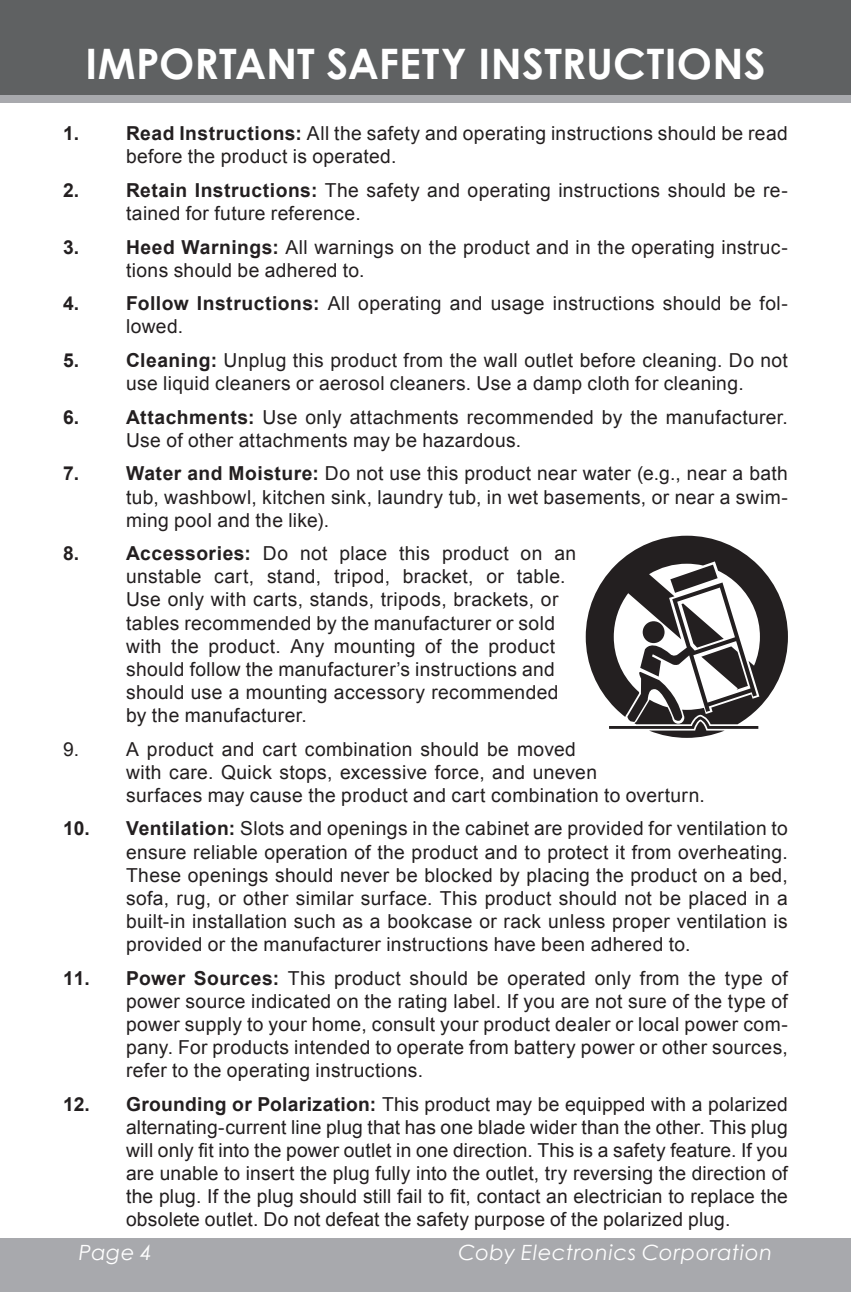
<style>
.page{position:relative;width:851px;height:1292px;background:#fff}
.page>*{position:absolute;margin:0;border:0;box-sizing:border-box;transform-origin:0 0}
.t1{font:700 42px "Century Gothic";letter-spacing:.005em;color:#fff}
.t2{font:italic 21px "Century Gothic";letter-spacing:.03em;color:#fff}
.t3{font:19.25px/23.1px "Arial";letter-spacing:.02em;color:#231f20}
.t4{font:700 19.25px "Arial";color:#231f20}
.s1{font-weight:700}
</style>
<div class="page">
<div style="left:0;top:1237px;width:850px;height:55px;background:#a8a9ad"></div>
<div style="left:0;top:94px;width:850px;height:9px;background:#a8a9ad"></div>
<div style="left:0;top:0;width:850px;height:94px;background:#5f6162"></div>
<hr style="left:850px;top:1237px;width:1px;height:55px;background:#a8a9ad">
<hr style="left:850px;top:0;width:1px;height:94px;background:#5f6162">
<svg style="left:585px;top:536px;width:203px;height:202px"></svg>
<h1 class="t1" style="left:85px;top:32px;width:681px">IMPORTANT SAFETY INSTRUCTIONS</h1>
<p class="t4" style="left:63px;top:121px;width:18px">1.</p>
<p class="t4" style="left:63px;top:177px;width:18px">2.</p>
<p class="t4" style="left:63px;top:234px;width:18px">3.</p>
<p class="t4" style="left:63px;top:291px;width:18px">4.</p>
<p class="t4" style="left:63px;top:347px;width:18px">5.</p>
<p class="t4" style="left:63px;top:404px;width:18px">6.</p>
<p class="t4" style="left:63px;top:461px;width:18px">7.</p>
<p class="t4" style="left:63px;top:541px;width:18px">8.</p>
<p class="t3" style="left:63px;top:737px;width:18px">9.</p>
<p class="t4" style="left:63px;top:816px;width:28px">10.</p>
<p class="t4" style="left:63px;top:965px;width:28px">11.</p>
<p class="t4" style="left:63px;top:1091px;width:28px">12.</p>
<p class="t3" style="left:126px;top:122px;width:663px"><span class="s1">Read Instructions:</span> All the safety and operating instructions should be read before the product is operated.</p>
<p class="t3" style="left:126px;top:179px;width:663px"><span class="s1">Retain Instructions:</span> The safety and operating instructions should be re&shy;tained for future reference.</p>
<p class="t3" style="left:126px;top:235px;width:663px"><span class="s1">Heed Warnings:</span> All warnings on the product and in the operating instruc&shy;tions should be adhered to.</p>
<p class="t3" style="left:126px;top:292px;width:663px"><span class="s1">Follow Instructions:</span> All operating and usage instructions should be fol&shy;lowed.</p>
<p class="t3" style="left:126px;top:349px;width:663px"><span class="s1">Cleaning:</span> Unplug this product from the wall outlet before cleaning. Do not use liquid cleaners or aerosol cleaners. Use a damp cloth for cleaning.</p>
<p class="t3" style="left:126px;top:405px;width:663px"><span class="s1">Attachments:</span> Use only attachments recommended by the manufacturer.<br>Use of other attachments may be hazardous.</p>
<p class="t3" style="left:126px;top:462px;width:663px;text-align:justify"><span class="s1">Water and Moisture:</span> Do not use this product near water (e.g., near a bath tub, washbowl, kitchen sink, laundry tub, in wet basements, or near a swim&shy;ming pool and the like).</p>
<p class="t3" style="left:126px;top:542px;width:451px"><span class="s1">Accessories:</span> Do not place this product on an unstable cart, stand, tripod, bracket, or table.<br>Use only with carts, stands, tripods, brackets, or tables recommended by the manufacturer or sold with the product. Any mounting of the product should follow the manufacturer’s instructions and should use a mounting accessory recommended by the manufacturer.</p>
<p class="t3" style="left:126px;top:737px;width:580px">A product and cart combination should be moved<br>with care. Quick stops, excessive force, and uneven<br>surfaces may cause the product and cart combination to overturn.</p>
<p class="t3" style="left:126px;top:817px;width:663px;text-align:justify"><span class="s1">Ventilation:</span> Slots and openings in the cabinet are provided for ventilation to ensure reliable operation of the product and to protect it from overheating.<br>These openings should never be blocked by placing the product on a bed, sofa, rug, or other similar surface. This product should not be placed in a built-in installation such as a bookcase or rack unless proper ventilation is provided or the manufacturer instructions have been adhered to.</p>
<p class="t3" style="left:126px;top:966px;width:663px;text-align:justify"><span class="s1">Power Sources:</span> This product should be operated only from the type of power source indicated on the rating label. If you are not sure of the type of power supply to your home, consult your product dealer or local power com&shy;pany. For products intended to operate from battery power or other sources, refer to the operating instructions.</p>
<p class="t3" style="left:126px;top:1092px;width:663px;text-align:justify"><span class="s1">Grounding or Polarization:</span> This product may be equipped with a polarized alternating-current line plug that has one blade wider than the other. This plug will only fit into the power outlet in one direction. This is a safety feature. If you are unable to insert the plug fully into the outlet, try reversing the direction of the plug. If the plug should still fail to fit, contact an electrician to replace the obsolete outlet. Do not defeat the safety purpose of the polarized plug.</p>
<p class="t2" style="left:79px;top:1238px;width:57px">Page</p>
<p class="t2" style="left:458px;top:1238px;width:315px">Coby Electronics Corporation</p>
</div>
